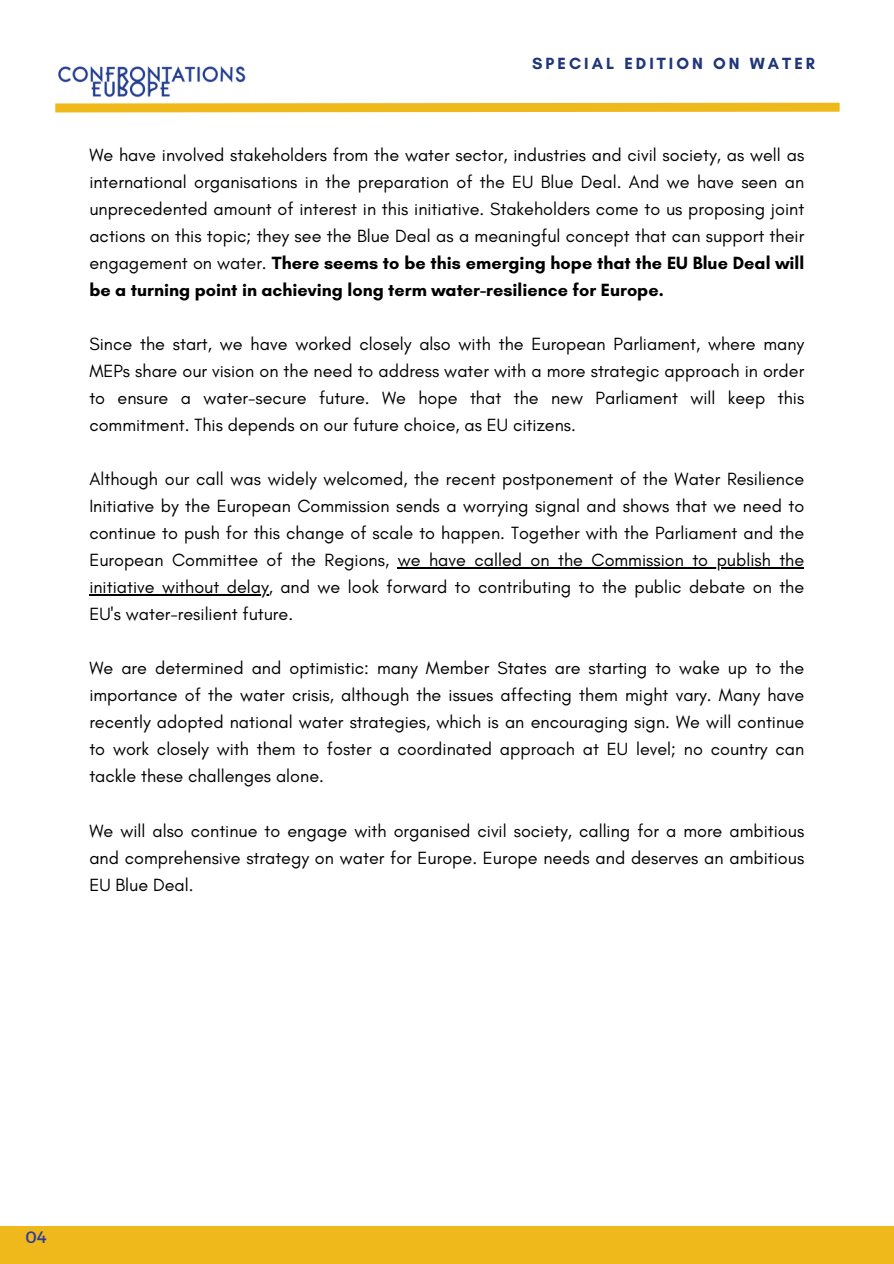
<style>
.page{position:relative;width:894px;height:1264px;background:#fff}
.page>*{position:absolute;margin:0;border:0;box-sizing:border-box;transform-origin:0 0}
.t1{font:18px/27px "Glacial Indifference";color:#000;text-align:justify}
.t2{font:700 16.5px "Glacial Indifference";letter-spacing:.185em;color:#203679}
.t3{font:16.5px "Montserrat";color:#303a99}
.s1{font-weight:700}
</style>
<div class="page">
<svg style="left:260px;top:102px;width:580px;height:11px;background:#f1c545"></svg>
<div style="left:0;top:1226px;width:893px;height:37px;background:#efb91c"></div>
<img style="left:55px;top:66px;width:205px;height:47px">
<hr style="left:397px;top:567px;width:407px;height:1px;background:#000">
<hr style="left:89px;top:594px;width:180px;height:1px;background:#000">
<p class="t2" style="left:532px;top:54px;width:284px">SPECIAL EDITION ON WATER</p>
<p class="t1" style="left:89px;top:141px;width:716px">We have involved stakeholders from the water sector, industries and civil society, as well as international organisations in the preparation of the EU Blue Deal. And we have seen an unprecedented amount of interest in this initiative. Stakeholders come to us proposing joint actions on this topic; they see the Blue Deal as a meaningful concept that can support their engagement on water. <span class="s1">There seems to be this emerging hope that the EU Blue Deal will be a turning point in achieving long term water-resilience for Europe.</span></p>
<p class="t1" style="left:89px;top:330px;width:716px">Since the start, we have worked closely also with the European Parliament, where many MEPs share our vision on the need to address water with a more strategic approach in order to ensure a water-secure future. We hope that the new Parliament will keep this commitment. This depends on our future choice, as EU citizens.</p>
<p class="t1" style="left:89px;top:465px;width:716px">Although our call was widely welcomed, the recent postponement of the Water Resilience Initiative by the European Commission sends a worrying signal and shows that we need to continue to push for this change of scale to happen. Together with the Parliament and the European Committee of the Regions, we have called on the Commission to publish the initiative without delay, and we look forward to contributing to the public debate on the EU's water-resilient future.</p>
<p class="t1" style="left:89px;top:654px;width:716px">We are determined and optimistic: many Member States are starting to wake up to the importance of the water crisis, although the issues affecting them might vary. Many have recently adopted national water strategies, which is an encouraging sign. We will continue to work closely with them to foster a coordinated approach at EU level; no country can tackle these challenges alone.</p>
<p class="t1" style="left:89px;top:816px;width:716px">We will also continue to engage with organised civil society, calling for a more ambitious and comprehensive strategy on water for Europe. Europe needs and deserves an ambitious EU Blue Deal.</p>
<p class="t3" style="left:25px;top:1226px;width:23px">04</p>
</div>
